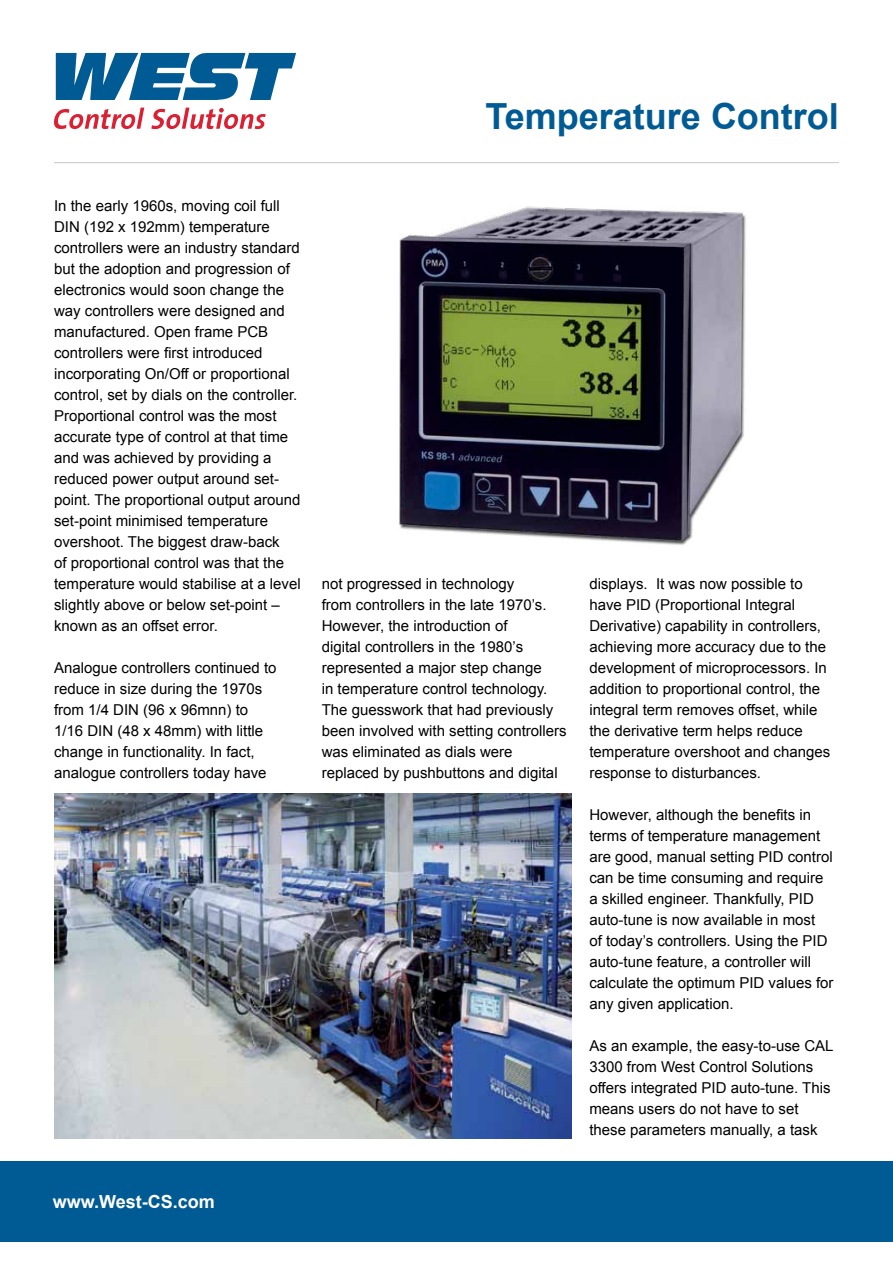
<style>
.page{position:relative;width:893px;height:1263px;background:#fff}
.page>*{position:absolute;margin:0;border:0;box-sizing:border-box;transform-origin:0 0}
.t1{font:700 36px "Arial";color:#005b94}
.t2{font:700 18px "Arial";color:#fff}
.t3{font:15px/21px "Arial";color:#000}
</style>
<div class="page">
<div style="left:0;top:1161px;width:893px;height:81px;background:#005b94"></div>
<svg style="left:56px;top:53px;width:240px;height:47px"></svg>
<svg style="left:54px;top:108px;width:212px;height:21px"></svg>
<hr style="left:54px;top:162px;width:785px;height:1px;background:#c7c8ca">
<img style="left:54px;top:794px;width:517px;height:344px">
<img style="left:399px;top:206px;width:347px;height:339px">
<h1 class="t1" style="left:486px;top:92px;width:355px">Temperature Control</h1>
<p class="t3" style="left:54px;top:195px;width:248px">In the early 1960s, moving coil full DIN (192 x 192mm) temperature controllers were an industry standard but the adoption and progression of electronics would soon change the way controllers were designed and manufactured. Open frame PCB controllers were first introduced incorporating On/Off or proportional control, set by dials on the controller.<br>Proportional control was the most accurate type of control at that time and was achieved by providing a reduced power output around set&shy;point. The proportional output around set-point minimised temperature overshoot. The biggest draw-back<br>of proportional control was that the temperature would stabilise at a level slightly above or below set-point – known as an offset error.</p>
<p class="t3" style="left:54px;top:657px;width:224px">Analogue controllers continued to reduce in size during the 1970s from 1/4 DIN (96 x 96mnn) to<br>1/16 DIN (48 x 48mm) with little change in functionality. In fact, analogue controllers today have</p>
<p class="t3" style="left:322px;top:573px;width:247px">not progressed in technology<br>from controllers in the late 1970’s.<br>However, the introduction of<br>digital controllers in the 1980’s represented a major step change<br>in temperature control technology.<br>The guesswork that had previously been involved with setting controllers was eliminated as dials were replaced by pushbuttons and digital</p>
<p class="t3" style="left:589px;top:573px;width:242px">displays. It was now possible to have PID (Proportional Integral Derivative) capability in controllers, achieving more accuracy due to the development of microprocessors. In addition to proportional control, the integral term removes offset, while the derivative term helps reduce temperature overshoot and changes response to disturbances.</p>
<p class="t3" style="left:589px;top:804px;width:246px">However, although the benefits in terms of temperature management are good, manual setting PID control can be time consuming and require a skilled engineer. Thankfully, PID auto-tune is now available in most<br>of today’s controllers. Using the PID auto-tune feature, a controller will calculate the optimum PID values for any given application.</p>
<p class="t3" style="left:589px;top:1035px;width:246px">As an example, the easy-to-use CAL 3300 from West Control Solutions offers integrated PID auto-tune. This means users do not have to set these parameters manually, a task</p>
<p class="t2" style="left:53px;top:1190px;width:164px">www.West-CS.com</p>
</div>
